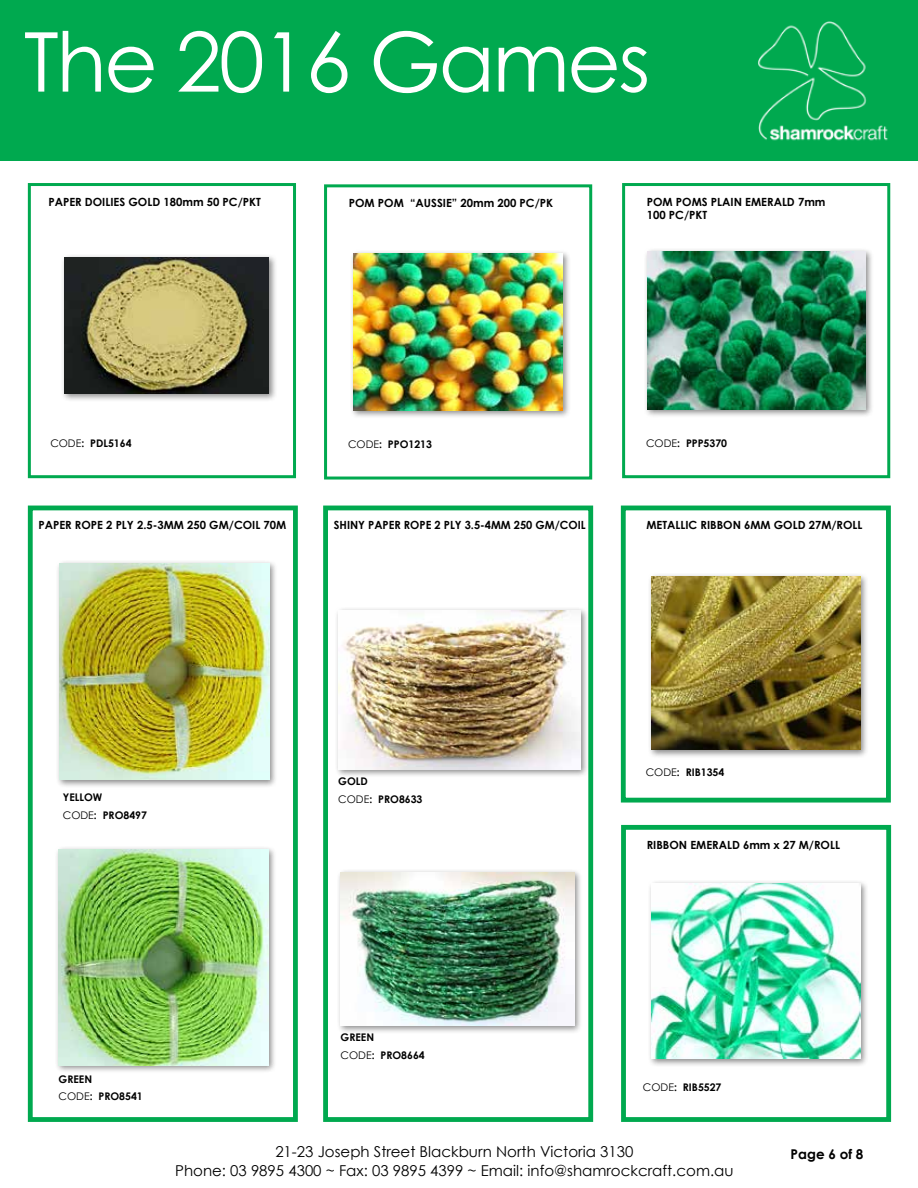
<style>
.page{position:relative;width:918px;height:1188px;background:#fff}
.page>*{position:absolute;margin:0;border:0;box-sizing:border-box;transform-origin:0 0}
.t1{font:82.5px "Century Gothic";letter-spacing:-.03em;color:#fff}
.t2{font:15px/19.5px "Century Gothic";color:#000;text-align:center}
.t3{font:700 13.5px "Century Gothic";color:#000}
.t4{font:700 11.25px/13.5px "Century Gothic";color:#000}
.t5{font:700 10.5px "Century Gothic";color:#000}
.s1{font-weight:400}
</style>
<div class="page">
<div style="left:28px;top:506px;width:270px;height:616px;background:#fff;border:5px solid #00a94f"></div>
<div style="left:323px;top:506px;width:270px;height:616px;background:#fff;border:5px solid #00a94f"></div>
<div style="left:621px;top:506px;width:270px;height:297px;background:#fff;border:5px solid #00a94f"></div>
<div style="left:55px;top:560px;width:223px;height:228px;background:#000;opacity:.46"></div>
<img style="left:59px;top:564px;width:210px;height:216px">
<div style="left:55px;top:846px;width:222px;height:227px;background:#000;opacity:.46"></div>
<img style="left:59px;top:849px;width:210px;height:216px">
<div style="left:334px;top:607px;width:255px;height:171px;background:#000;opacity:.46"></div>
<img style="left:338px;top:611px;width:242px;height:158px">
<div style="left:337px;top:869px;width:245px;height:165px;background:#000;opacity:.46"></div>
<img style="left:341px;top:873px;width:233px;height:153px">
<div style="left:648px;top:572px;width:221px;height:187px;background:#000;opacity:.46"></div>
<img style="left:652px;top:576px;width:208px;height:174px">
<div style="left:621px;top:825px;width:270px;height:297px;background:#fff;border:5px solid #00a94f"></div>
<div style="left:648px;top:880px;width:221px;height:187px;background:#000;opacity:.46"></div>
<img style="left:652px;top:884px;width:208px;height:175px">
<div style="left:0;top:0;width:918px;height:161px;background:#00a94f"></div>
<img style="left:758px;top:21px;width:130px;height:120px">
<div style="left:622px;top:183px;width:268px;height:295px;background:#fff;border:3px solid #00a94f"></div>
<div style="left:324px;top:184px;width:268px;height:296px;background:#fff;border:3px solid #00a94f"></div>
<div style="left:28px;top:183px;width:268px;height:295px;background:#fff;border:3px solid #00a94f"></div>
<div style="left:350px;top:250px;width:221px;height:169px;background:#000;opacity:.46"></div>
<img style="left:354px;top:254px;width:209px;height:156px">
<div style="left:643px;top:248px;width:231px;height:170px;background:#000;opacity:.46"></div>
<img style="left:647px;top:251px;width:219px;height:159px">
<div style="left:61px;top:254px;width:217px;height:148px;background:#000;opacity:.46"></div>
<img style="left:65px;top:258px;width:204px;height:135px">
<h1 class="t1" style="left:24px;top:12px;width:628px">The 2016 Games</h1>
<p class="t4" style="left:48px;top:195px;width:214px">PAPER DOILIES GOLD 180mm 50 PC/PKT</p>
<p class="t4" style="left:349px;top:196px;width:206px">POM POM “AUSSIE” 20mm 200 PC/PK</p>
<p class="t4" style="left:647px;top:195px;width:180px">POM POMS PLAIN EMERALD 7mm<br>100 PC/PKT</p>
<p class="t5" style="left:50px;top:437px;width:83px"><span class="s1">CODE</span>: PDL5164</p>
<p class="t5" style="left:348px;top:438px;width:86px"><span class="s1">CODE</span>: PPO1213</p>
<p class="t5" style="left:646px;top:437px;width:83px"><span class="s1">CODE</span>: PPP5370</p>
<p class="t4" style="left:39px;top:518px;width:249px">PAPER ROPE 2 PLY 2.5-3MM 250 GM/COIL 70M</p>
<p class="t4" style="left:334px;top:518px;width:253px">SHINY PAPER ROPE 2 PLY 3.5-4MM 250 GM/COIL</p>
<p class="t4" style="left:647px;top:518px;width:218px">METALLIC RIBBON 6MM GOLD 27M/ROLL</p>
<p class="t5" style="left:63px;top:791px;width:41px">YELLOW</p>
<p class="t5" style="left:63px;top:809px;width:86px"><span class="s1">CODE</span>: PRO8497</p>
<p class="t5" style="left:338px;top:775px;width:31px">GOLD</p>
<p class="t5" style="left:338px;top:793px;width:86px"><span class="s1">CODE</span>: PRO8633</p>
<p class="t5" style="left:646px;top:766px;width:80px"><span class="s1">CODE</span>: RIB1354</p>
<p class="t4" style="left:647px;top:838px;width:195px">RIBBON EMERALD 6mm x 27 M/ROLL</p>
<p class="t5" style="left:59px;top:1072px;width:35px">GREEN</p>
<p class="t5" style="left:59px;top:1090px;width:86px"><span class="s1">CODE</span>: PRO8541</p>
<p class="t5" style="left:341px;top:1031px;width:35px">GREEN</p>
<p class="t5" style="left:341px;top:1049px;width:86px"><span class="s1">CODE</span>: PRO8664</p>
<p class="t5" style="left:643px;top:1081px;width:80px"><span class="s1">CODE</span>: RIB5527</p>
<h2 class="t2" style="left:175px;top:1141px;width:560px">21-23 Joseph Street Blackburn North Victoria 3130<br>Phone: 03 9895 4300 ~ Fax: 03 9895 4399 ~ Email: info@shamrockcraft.com.au</h2>
<p class="t3" style="left:791px;top:1145px;width:74px">Page 6 of 8</p>
</div>
